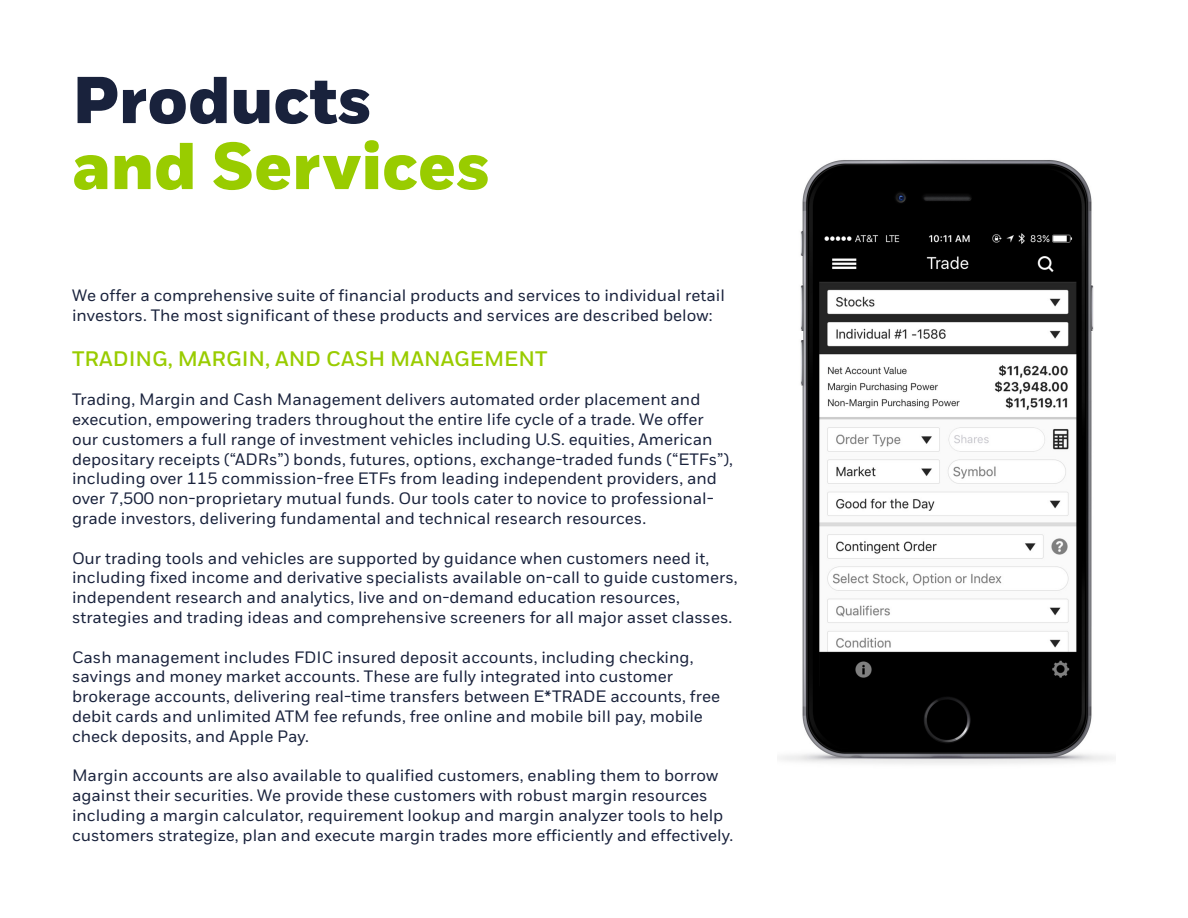
<style>
.page{position:relative;width:1188px;height:918px;background:#fff}
.page>*{position:absolute;margin:0;border:0;box-sizing:border-box;transform-origin:0 0}
.t1{font:800 66px "E Trade Fort";color:#9c0}
.t2{font:800 66px "E Trade Fort";color:#19223c}
.Text_Highlight{font:500 21px "E Trade Fort";color:#9c0}
.t3{font:16.5px/19.8px "E Trade Fort";color:#19223c}
</style>
<div class="page">
<img style="left:779px;top:160px;width:335px;height:604px">
<p class="t2" style="left:72px;top:59px;width:301px">Products</p>
<p class="t1" style="left:72px;top:125px;width:419px">and Services</p>
<p class="t3" style="left:72px;top:285px;width:654px">We offer a comprehensive suite of financial products and services to individual retail investors. The most significant of these products and services are described below:</p>
<p class="Text_Highlight" style="left:72px;top:346px;width:477px">TRADING, MARGIN, AND CASH MANAGEMENT</p>
<p class="t3" style="left:72px;top:390px;width:662px">Trading, Margin and Cash Management delivers automated order placement and execution, empowering traders throughout the entire life cycle of a trade. We offer our customers a full range of investment vehicles including U.S. equities, American depositary receipts (“ADRs”) bonds, futures, options, exchange-traded funds (“ETFs”), including over 115 commission-free ETFs from leading independent providers, and over 7,500 non-proprietary mutual funds. Our tools cater to novice to professional&shy;grade investors, delivering fundamental and technical research resources.</p>
<p class="t3" style="left:72px;top:548px;width:667px">Our trading tools and vehicles are supported by guidance when customers need it, including fixed income and derivative specialists available on-call to guide customers, independent research and analytics, live and on-demand education resources, strategies and trading ideas and comprehensive screeners for all major asset classes.</p>
<p class="t3" style="left:72px;top:647px;width:650px">Cash management includes FDIC insured deposit accounts, including checking, savings and money market accounts. These are fully integrated into customer brokerage accounts, delivering real-time transfers between E*TRADE accounts, free debit cards and unlimited ATM fee refunds, free online and mobile bill pay, mobile check deposits, and Apple Pay.</p>
<p class="t3" style="left:72px;top:766px;width:663px">Margin accounts are also available to qualified customers, enabling them to borrow against their securities. We provide these customers with robust margin resources including a margin calculator, requirement lookup and margin analyzer tools to help customers strategize, plan and execute margin trades more efficiently and effectively.</p>
</div>
